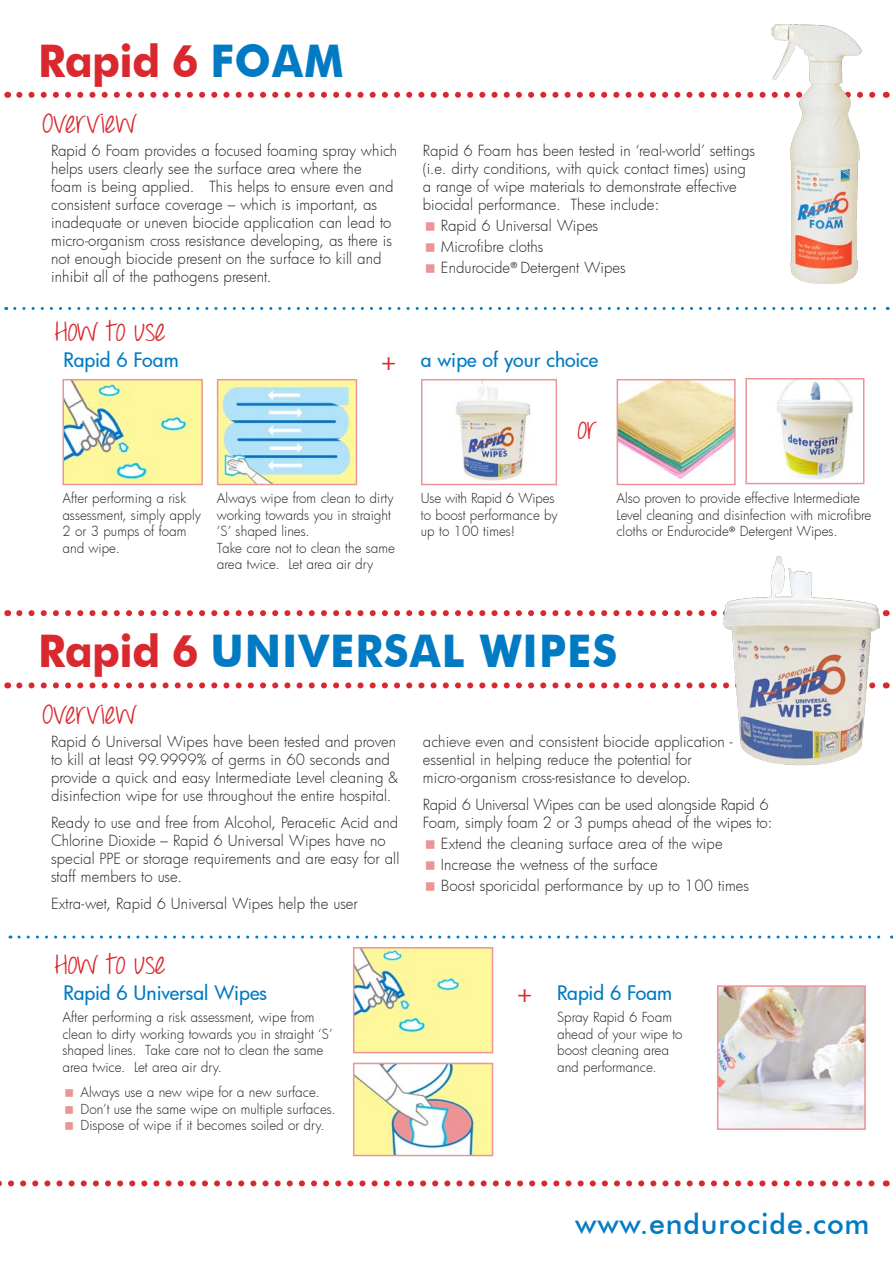
<style>
.page{position:relative;width:893px;height:1263px;background:#fff}
.page>*{position:absolute;margin:0;border:0;box-sizing:border-box;transform-origin:0 0}
.t1{font:700 45px "Futura BT";letter-spacing:.025em;color:#007bc3;scale:.95 1}
.t2{font:700 45px "Futura BT";letter-spacing:-.02em;color:#d9282e;scale:.95 1}
.t3{font:28.5px "Throw My Hands Upinthe Air";color:#d9282e}
.t4{font:500 28.5px "Futura BT";letter-spacing:.03em;color:#007bc3}
.t5{font:500 24px "Futura";color:#d9282e}
.t6{font:500 19.5px "Futura";letter-spacing:-.005em;color:#007bc3}
.t7{font:300 15px/18px "Futura";letter-spacing:.005em;color:#231f20}
.t8{font:300 13.5px/16.5px "Futura";color:#231f20}
.s1{color:#007bc3}
.s2{color:#d9282e}
</style>
<div class="page">
<svg style="left:0;top:1180px;width:875px;height:6px"></svg>
<svg style="left:19px;top:92px;width:735px;height:6px"></svg>
<svg style="left:19px;top:935px;width:873px;height:3px"></svg>
<svg style="left:15px;top:307px;width:873px;height:3px"></svg>
<svg style="left:19px;top:610px;width:698px;height:6px"></svg>
<svg style="left:19px;top:682px;width:698px;height:6px"></svg>
<img style="left:723px;top:556px;width:160px;height:210px">
<img style="left:759px;top:24px;width:117px;height:260px">
<img style="left:66px;top:382px;width:134px;height:100px">
<div style="left:63px;top:379px;width:140px;height:106px;border:2px solid #ec9496"></div>
<img style="left:456px;top:382px;width:76px;height:99px">
<div style="left:421px;top:379px;width:136px;height:106px;border:2px solid #ec9496"></div>
<img style="left:620px;top:382px;width:113px;height:97px">
<div style="left:617px;top:379px;width:119px;height:106px;border:2px solid #ec9496"></div>
<img style="left:777px;top:381px;width:77px;height:98px">
<div style="left:745px;top:378px;width:119px;height:106px;border:2px solid #ec9496"></div>
<img style="left:220px;top:382px;width:134px;height:100px">
<div style="left:217px;top:379px;width:140px;height:106px;border:2px solid #ec9496"></div>
<img style="left:720px;top:988px;width:143px;height:139px">
<div style="left:717px;top:985px;width:149px;height:145px;border:2px solid #ec9496"></div>
<img style="left:356px;top:1066px;width:134px;height:87px">
<div style="left:353px;top:1063px;width:140px;height:93px;border:2px solid #ec9496"></div>
<img style="left:356px;top:950px;width:134px;height:100px">
<div style="left:353px;top:947px;width:140px;height:106px;border:2px solid #ec9496"></div>
<p class="t2" style="left:38px;top:33px;width:323px">Rapid 6 <span class="s1">FOAM</span></p>
<p class="t3" style="left:43px;top:106px;width:95px">Overview</p>
<p class="t7" style="left:51px;top:141px;width:348px">Rapid 6 Foam provides a focused foaming spray which helps users clearly see the surface area where the<br>foam is being applied. This helps to ensure even and consistent surface coverage – which is important, as inadequate or uneven biocide application can lead to micro-organism cross resistance developing, as there is not enough biocide present on the surface to kill and inhibit all of the pathogens present.</p>
<p class="t7" style="left:423px;top:141px;width:334px">Rapid 6 Foam has been tested in ‘real-world’ settings (i.e. dirty conditions, with quick contact times) using a range of wipe materials to demonstrate effective biocidal performance. These include:</p>
<p class="t7" style="left:441px;top:216px;width:159px">Rapid 6 Universal Wipes</p>
<p class="t7" style="left:441px;top:237px;width:104px">Microfibre cloths</p>
<p class="t7" style="left:441px;top:258px;width:186px">Endurocide<sup>®</sup> Detergent Wipes</p>
<p class="t3" style="left:54px;top:314px;width:113px">How to use</p>
<p class="t6" style="left:64px;top:347px;width:117px">Rapid 6 Foam</p>
<p class="t5" style="left:382px;top:344px;width:15px">+</p>
<p class="t6" style="left:421px;top:347px;width:179px">a wipe of your choice</p>
<p class="t3" style="left:577px;top:412px;width:22px">or</p>
<p class="t8" style="left:63px;top:490px;width:140px">After performing a risk assessment, simply apply<br>2 or 3 pumps of foam and wipe.</p>
<p class="t8" style="left:421px;top:490px;width:138px">Use with Rapid 6 Wipes to boost performance by up to 100 times!</p>
<p class="t8" style="left:617px;top:490px;width:256px">Also proven to provide effective Intermediate<br>Level cleaning and disinfection with microfibre cloths or Endurocide<sup>®</sup> Detergent Wipes.</p>
<p class="t8" style="left:217px;top:490px;width:178px">Always wipe from clean to dirty working towards you in straight ‘S’ shaped lines.</p>
<p class="t8" style="left:217px;top:539px;width:180px">Take care not to clean the same area twice. Let area air dry</p>
<p class="t1" style="left:38px;top:624px;width:611px"><span class="s2">Rapid 6</span> UNIVERSAL WIPES</p>
<p class="t3" style="left:43px;top:697px;width:95px">Overview</p>
<p class="t7" style="left:51px;top:732px;width:349px">Rapid 6 Universal Wipes have been tested and proven to kill at least 99.9999% of germs in 60 seconds and provide a quick and easy Intermediate Level cleaning &amp; disinfection wipe for use throughout the entire hospital.</p>
<p class="t7" style="left:51px;top:813px;width:350px">Ready to use and free from Alcohol, Peracetic Acid and Chlorine Dioxide – Rapid 6 Universal Wipes have no special PPE or storage requirements and are easy for all staff members to use.</p>
<p class="t7" style="left:51px;top:894px;width:308px">Extra-wet, Rapid 6 Universal Wipes help the user</p>
<p class="t7" style="left:423px;top:732px;width:311px">achieve even and consistent biocide application - essential in helping reduce the potential for</p>
<p class="t7" style="left:423px;top:768px;width:270px">micro-organism cross-resistance to develop.</p>
<p class="t7" style="left:423px;top:795px;width:351px">Rapid 6 Universal Wipes can be used alongside Rapid 6<br>Foam, simply foam 2 or 3 pumps ahead of the wipes to:</p>
<p class="t7" style="left:441px;top:834px;width:283px">Extend the cleaning surface area of the wipe</p>
<p class="t7" style="left:441px;top:855px;width:218px">Increase the wetness of the surface</p>
<p class="t7" style="left:441px;top:876px;width:310px">Boost sporicidal performance by up to 100 times</p>
<p class="t3" style="left:54px;top:947px;width:113px">How to use</p>
<p class="t8" style="left:63px;top:1008px;width:272px">After performing a risk assessment, wipe from clean to dirty working towards you in straight ‘S’ shaped lines. Take care not to clean the same area twice. Let area air dry.</p>
<p class="t8" style="left:81px;top:1083px;width:241px">Always use a new wipe for a new surface.</p>
<p class="t8" style="left:81px;top:1100px;width:257px">Don’t use the same wipe on multiple surfaces.</p>
<p class="t8" style="left:81px;top:1116px;width:246px">Dispose of wipe if it becomes soiled or dry.</p>
<p class="t6" style="left:64px;top:980px;width:205px">Rapid 6 Universal Wipes</p>
<p class="t5" style="left:518px;top:977px;width:15px">+</p>
<p class="t6" style="left:557px;top:980px;width:117px">Rapid 6 Foam</p>
<p class="t8" style="left:557px;top:1008px;width:127px">Spray Rapid 6 Foam ahead of your wipe to boost cleaning area and performance.</p>
<p class="t4" style="left:575px;top:1206px;width:296px">www.endurocide.com</p>
</div>
